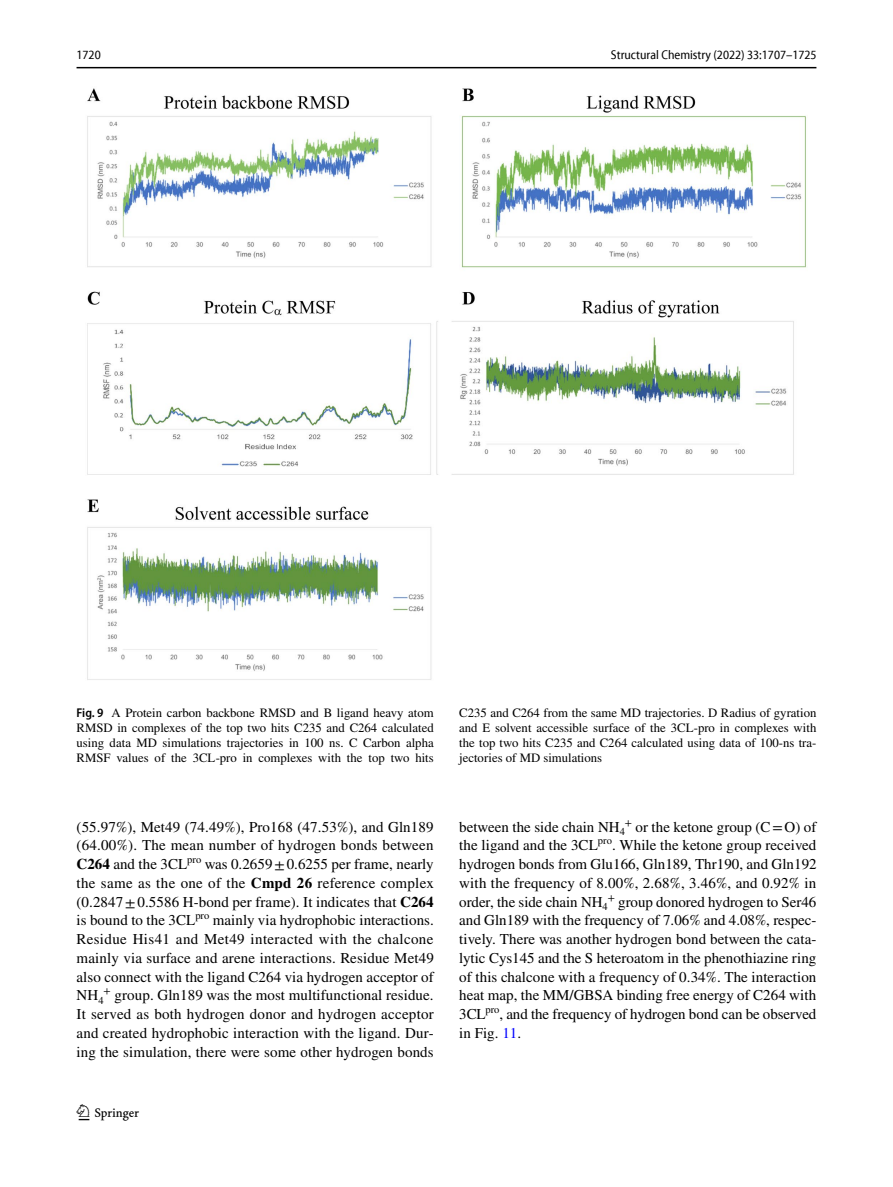
<style>
.page{position:relative;width:893px;height:1187px;background:#fff}
.page>*{position:absolute;margin:0;border:0;box-sizing:border-box;transform-origin:0 0}
.t1{font:22.5px "Springnew Regular 2";color:#000}
.t2{font:15px/18.8px "STIX";letter-spacing:.005em;color:#000;text-align:justify}
.t3{font:12.75px/15px "STIX";color:#000;text-align:justify}
.t4{font:semi-condensed 12.75px "Myriad Pro Unic";color:#000}
.s1{font-family:"Myriad Pro";font-weight:600;font-stretch:semi-condensed}
.s2{font-weight:700}
.s3{color:#00f}
</style>
<div class="page">
<hr style="left:77px;top:67px;width:739px;height:1px;background:#000">
<img style="left:87px;top:88px;width:720px;height:592px">
<p class="t4" style="left:77px;top:50px;width:26px">1720</p>
<p class="t4" style="left:611px;top:50px;width:207px">Structural Chemistry (2022) 33:1707–1725</p>
<p class="t3" style="left:77px;top:706px;width:359px"><span class="s1">Fig. 9</span> A Protein carbon backbone RMSD and B ligand heavy atom RMSD in complexes of the top two hits C235 and C264 calculated using data MD simulations trajectories in 100 ns. C Carbon alpha RMSF values of the 3CL-pro in complexes with the top two hits</p>
<p class="t3" style="left:459px;top:705px;width:359px">C235 and C264 from the same MD trajectories. D Radius of gyration and E solvent accessible surface of the 3CL-pro in complexes with the top two hits C235 and C264 calculated using data of 100-ns tra&shy;jectories of MD simulations</p>
<p class="t2" style="left:77px;top:818px;width:359px">(55.97%), Met49 (74.49%), Pro168 (47.53%), and Gln189 (64.00%). The mean number of hydrogen bonds between <span class="s2">C264</span> and the 3CL<sup>pro</sup> was 0.2659±0.6255 per frame, nearly the same as the one of the <span class="s2">Cmpd 26</span> reference complex (0.2847±0.5586 H-bond per frame). It indicates that <span class="s2">C264 </span>is bound to the 3CL<sup>pro</sup> mainly via hydrophobic interactions.<br>Residue His41 and Met49 interacted with the chalcone mainly via surface and arene interactions. Residue Met49 also connect with the ligand C264 via hydrogen acceptor of NH<sub>4</sub><sup>+</sup> group. Gln189 was the most multifunctional residue.<br>It served as both hydrogen donor and hydrogen acceptor and created hydrophobic interaction with the ligand. Dur&shy;ing the simulation, there were some other hydrogen bonds</p>
<p class="t2" style="left:459px;top:818px;width:359px">between the side chain NH<sub>4</sub><sup>+</sup> or the ketone group (C=O) of the ligand and the 3CL<sup>pro</sup>. While the ketone group received hydrogen bonds from Glu166, Gln189, Thr190, and Gln192 with the frequency of 8.00%, 2.68%, 3.46%, and 0.92% in order, the side chain NH<sub>4</sub><sup>+</sup> group donored hydrogen to Ser46 and Gln189 with the frequency of 7.06% and 4.08%, respec&shy;tively. There was another hydrogen bond between the cata&shy;lytic Cys145 and the S heteroatom in the phenothiazine ring of this chalcone with a frequency of 0.34%. The interaction heat map, the MM/GBSA binding free energy of C264 with 3CL<sup>pro</sup>, and the frequency of hydrogen bond can be observed in Fig. <span class="s3">11</span>.</p>
<h1 class="t1" style="left:79px;top:1104px;width:62px">1 3</h1>
</div>
